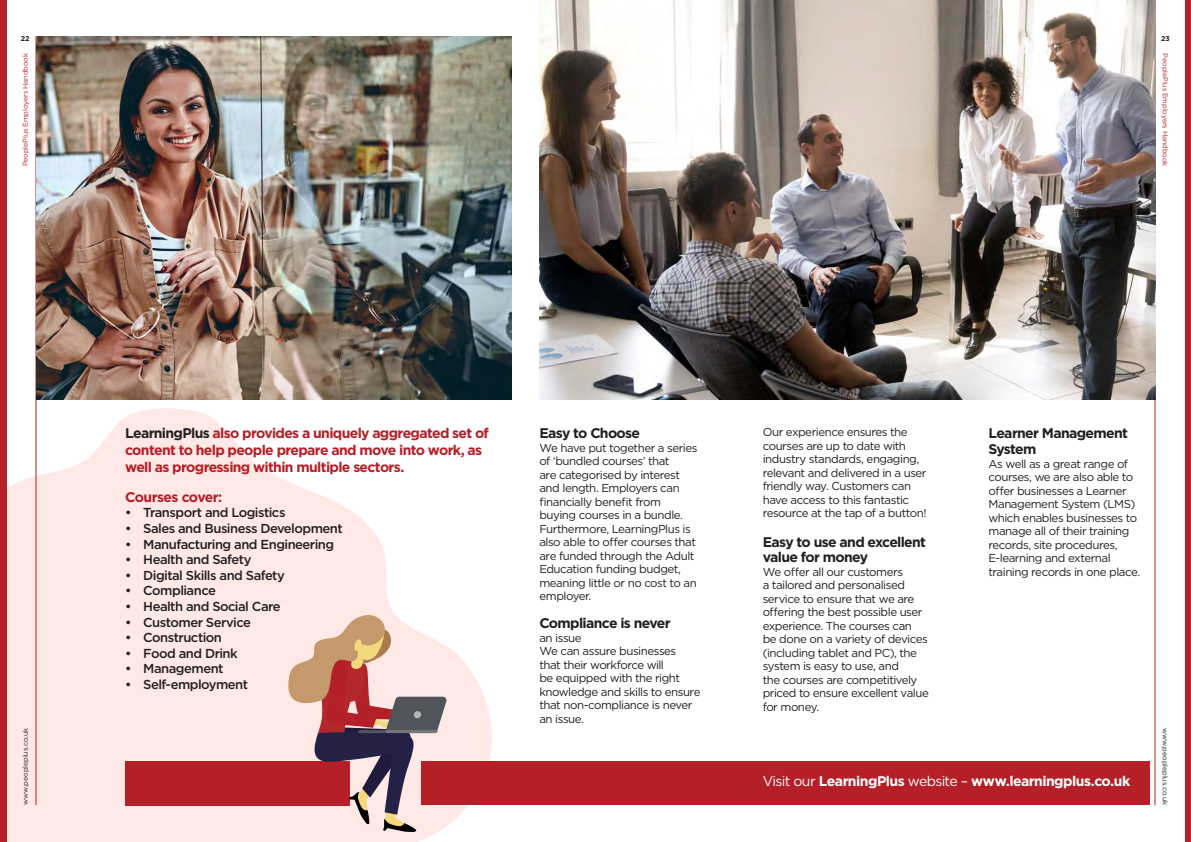
<style>
.page{position:relative;width:1191px;height:842px;background:#fff}
.page>*{position:absolute;margin:0;border:0;box-sizing:border-box;transform-origin:0 0}
.t1{font:700 14px/16.8px "Gotham";letter-spacing:-.05em;color:#b51f27}
.t2{font:700 14px/16px "Gotham";letter-spacing:-.05em;color:#231f20}
.t3{font:700 14px "Gotham";letter-spacing:-.035em;color:#fff}
.t4{font:500 13px "Gotham";letter-spacing:-.04em;color:#231f20}
.t5{font:11.5px/13.5px "Gotham";letter-spacing:-.04em;color:#231f20}
.t6{font:7px "Gotham";letter-spacing:-.005em;color:#b51f27}
.t7{font:7px "Gotham";letter-spacing:-.01em;color:#231f20}
.t8{font:700 7px "Gotham";color:#231f20}
.s1{color:#231f20}
.s2{font-weight:400}
</style>
<div class="page">
<svg style="left:6px;top:406px;width:492px;height:436px;fill:#fee9e7"></svg>
<hr style="left:1154px;top:36px;width:1px;height:769px;background:#b51f27">
<hr style="left:36px;top:36px;width:1px;height:769px;background:#b51f27">
<div style="left:0;top:0;width:6px;height:842px;background:#b51f27"></div>
<div style="left:1185px;top:0;width:6px;height:842px;background:#b51f27"></div>
<img style="left:539px;top:0;width:616px;height:399px">
<img style="left:36px;top:36px;width:475px;height:363px">
<div style="left:125px;top:762px;width:225px;height:44px;background:#b51f27"></div>
<div style="left:422px;top:762px;width:728px;height:43px;background:#b51f27"></div>
<svg style="left:288px;top:613px;width:159px;height:219px;background:#c39795"></svg>
<p class="t8" style="left:21px;top:33px;width:10px">22</p>
<p class="t8" style="left:1161px;top:33px;width:10px">23</p>
<p class="t6" style="left:1169px;top:53px;width:114px;rotate:90deg">PeoplePlus Employers Handbook</p>
<p class="t6" style="left:21px;top:166px;width:114px;rotate:-90deg">PeoplePlus Employers Handbook</p>
<p class="t7" style="left:21px;top:805px;width:79px;rotate:-90deg">www.peopleplus.co.uk</p>
<p class="t1" style="left:125px;top:425px;width:365px"><span class="s1">LearningPlus</span> also provides a uniquely aggregated set of content to help people prepare and move into work, as well as progressing within multiple sectors.</p>
<p class="t1" style="left:125px;top:488px;width:99px">Courses cover:</p>
<p class="t4" style="left:125px;top:504px;width:162px">• Transport and Logistics</p>
<p class="t4" style="left:125px;top:520px;width:219px">• Sales and Business Development</p>
<p class="t4" style="left:125px;top:535px;width:210px">• Manufacturing and Engineering</p>
<p class="t4" style="left:125px;top:551px;width:128px">• Health and Safety</p>
<p class="t4" style="left:125px;top:567px;width:161px">• Digital Skills and Safety</p>
<p class="t4" style="left:125px;top:582px;width:92px">• Compliance</p>
<p class="t4" style="left:125px;top:598px;width:157px">• Health and Social Care</p>
<p class="t4" style="left:125px;top:613px;width:127px">• Customer Service</p>
<p class="t4" style="left:125px;top:629px;width:98px">• Construction</p>
<p class="t4" style="left:125px;top:645px;width:114px">• Food and Drink</p>
<p class="t4" style="left:125px;top:660px;width:100px">• Management</p>
<p class="t4" style="left:125px;top:676px;width:124px">• Self-employment</p>
<p class="t2" style="left:539px;top:425px;width:102px">Easy to Choose</p>
<p class="t5" style="left:539px;top:440px;width:159px">We have put together a series of ‘bundled courses’ that<br>are categorised by interest and length. Employers can financially benefit from buying courses in a bundle.<br>Furthermore, LearningPlus is also able to offer courses that are funded through the Adult<br>Education funding budget, meaning little or no cost to an employer.</p>
<p class="t2" style="left:539px;top:615px;width:133px">Compliance is never</p>
<p class="t5" style="left:539px;top:630px;width:44px">an issue</p>
<p class="t5" style="left:539px;top:644px;width:163px">We can assure businesses that their workforce will<br>be equipped with the right knowledge and skills to ensure that non-compliance is never an issue.</p>
<p class="t5" style="left:762px;top:425px;width:165px">Our experience ensures the courses are up to date with industry standards, engaging, relevant and delivered in a user friendly way. Customers can have access to this fantastic resource at the tap of a button!</p>
<p class="t2" style="left:762px;top:534px;width:165px;line-height:15px">Easy to use and excellent value for money</p>
<p class="t5" style="left:762px;top:564px;width:168px">We offer all our customers<br>a tailored and personalised service to ensure that we are offering the best possible user experience. The courses can be done on a variety of devices (including tablet and PC), the system is easy to use, and<br>the courses are competitively priced to ensure excellent value for money.</p>
<p class="t2" style="left:988px;top:425px;width:141px">Learner Management<br>System</p>
<p class="t5" style="left:988px;top:456px;width:153px">As well as a great range of courses, we are also able to offer businesses a Learner<br>Management System (LMS) which enables businesses to manage all of their training records, site procedures,<br>E-learning and external training records in one place.</p>
<p class="t3" style="left:762px;top:772px;width:369px"><span class="s2">Visit our</span> LearningPlus <span class="s2">website –</span> www.learningplus.co.uk</p>
<p class="t7" style="left:1169px;top:728px;width:79px;rotate:90deg">www.peopleplus.co.uk</p>
</div>
